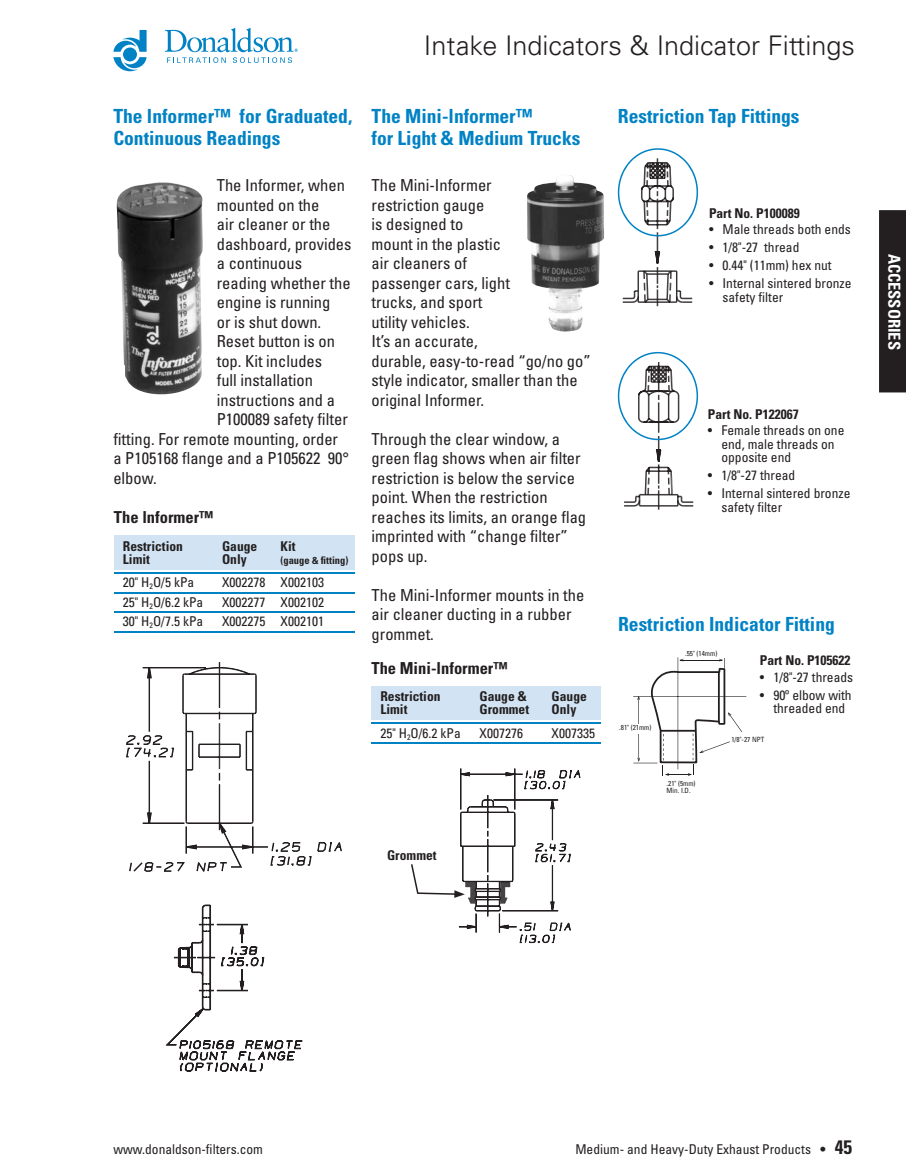
<style>
.page{position:relative;width:906px;height:1175px;background:#fff}
.page>*{position:absolute;margin:0;border:0;box-sizing:border-box;transform-origin:0 0}
.t1{font:300 27px "Univers LT Std";color:#231f20}
.t2{font:700 condensed 19.5px/22.5px "Univers LT Std";color:#0082c5}
.t3{font:condensed 16.5px/19.5px "Univers LT Std";color:#231f20}
.t4{font:700 condensed 16.5px "Univers LT Std";color:#231f20}
.t5{font:700 condensed 16.5px "Univers LT Std";color:#fff}
.t6{font:condensed 13.5px/13.5px "Univers LT Std";color:#231f20}
.t7{font:700 condensed 13.5px "Univers LT Std";color:#231f20}
.t8{font:700 condensed 10.5px "Univers LT Std";color:#231f20}
.t9{font:condensed 7.2px/7.2px "Univers";color:#231f20}
.s1{font-size:9.75px}
.s2{font-weight:700}
.s3{font-weight:700;font-size:19.5px}
</style>
<div class="page">
<div style="left:879px;top:210px;width:26px;height:182px;background:#231f20"></div>
<svg style="left:113px;top:30px;width:33px;height:41px"></svg>
<svg style="left:165px;top:28px;width:133px;height:35px"></svg>
<img style="left:527px;top:175px;width:77px;height:157px">
<img style="left:116px;top:182px;width:87px;height:213px">
<div style="left:114px;top:535px;width:240px;height:17px;background:#d2e4f3"></div>
<div style="left:114px;top:552px;width:240px;height:17px;background:#d2e4f3"></div>
<hr style="left:114px;top:572px;width:240px;height:2px;background:#0082c5">
<hr style="left:114px;top:592px;width:240px;height:1px;background:#0082c5">
<hr style="left:114px;top:611px;width:240px;height:2px;background:#0082c5">
<hr style="left:114px;top:631px;width:240px;height:1px;background:#0082c5">
<div style="left:371px;top:686px;width:229px;height:16px;background:#d2e4f3"></div>
<div style="left:371px;top:702px;width:229px;height:17px;background:#d2e4f3"></div>
<hr style="left:371px;top:722px;width:229px;height:2px;background:#0082c5">
<hr style="left:371px;top:742px;width:229px;height:1px;background:#0082c5">
<svg style="left:129px;top:662px;width:213px;height:209px"></svg>
<svg style="left:126px;top:667px;width:130px;height:163px"></svg>
<svg style="left:165px;top:904px;width:137px;height:167px"></svg>
<svg style="left:411px;top:768px;width:169px;height:175px"></svg>
<hr style="left:677px;top:657px;width:1px;height:112px;background:#231f20">
<hr style="left:633px;top:696px;width:113px;height:1px;background:#231f20">
<svg style="left:633px;top:658px;width:108px;height:118px"></svg>
<svg style="left:617px;top:148px;width:80px;height:159px"></svg>
<svg style="left:617px;top:352px;width:80px;height:158px"></svg>
<p class="t2" style="left:113px;top:105px;width:240px">The lnformer™ for Graduated,<br>Continuous Readings</p>
<p class="t3" style="left:217px;top:175px;width:130px">The Informer, when</p>
<p class="t3" style="left:217px;top:195px;width:104px">mounted on the</p>
<p class="t3" style="left:217px;top:214px;width:115px">air cleaner or the</p>
<p class="t3" style="left:217px;top:234px;width:136px">dashboard, provides</p>
<p class="t3" style="left:217px;top:253px;width:87px">a continuous</p>
<p class="t3" style="left:217px;top:273px;width:135px">reading whether the</p>
<p class="t3" style="left:217px;top:292px;width:115px">engine is running</p>
<p class="t3" style="left:217px;top:312px;width:106px">or is shut down.</p>
<p class="t3" style="left:217px;top:331px;width:120px">Reset button is on</p>
<p class="t3" style="left:217px;top:351px;width:107px">top. Kit includes</p>
<p class="t3" style="left:217px;top:370px;width:98px">full installation</p>
<p class="t3" style="left:217px;top:390px;width:120px">instructions and a</p>
<p class="t3" style="left:217px;top:409px;width:133px">P100089 safety filter</p>
<p class="t3" style="left:113px;top:429px;width:226px">fitting. For remote mounting, order</p>
<p class="t3" style="left:113px;top:448px;width:237px">a P105168 flange and a P105622 90°</p>
<p class="t3" style="left:113px;top:468px;width:45px">elbow.</p>
<p class="t4" style="left:114px;top:507px;width:101px">The lnformer™</p>
<p class="t7" style="left:123px;top:537px;width:62px">Restriction</p>
<p class="t7" style="left:222px;top:537px;width:37px">Gauge</p>
<p class="t7" style="left:280px;top:537px;width:17px">Kit</p>
<p class="t7" style="left:123px;top:551px;width:28px">Limit</p>
<p class="t7" style="left:222px;top:551px;width:26px">Only</p>
<p class="t8" style="left:280px;top:554px;width:69px">(gauge <span class="s1">&amp;</span> fitting)</p>
<p class="t6" style="left:123px;top:575px;width:73px">20" H<sub>2</sub>O/5 kPa</p>
<p class="t6" style="left:222px;top:575px;width:103px">X002278 X002103</p>
<p class="t6" style="left:123px;top:595px;width:82px">25" H<sub>2</sub>O/6.2 kPa</p>
<p class="t6" style="left:222px;top:595px;width:103px">X002277 X002102</p>
<p class="t6" style="left:123px;top:614px;width:82px">30" H<sub>2</sub>O/7.5 kPa</p>
<p class="t6" style="left:222px;top:614px;width:103px">X002275 X002101</p>
<h1 class="t1" style="left:424px;top:29px;width:432px">Intake Indicators &amp; Indicator Fittings</h1>
<p class="t2" style="left:371px;top:105px;width:210px">The Mini-lnformer™<br>for Light &amp; Medium Trucks</p>
<p class="t3" style="left:371px;top:175px;width:221px">The Mini-Informer<br>restriction gauge<br>is designed to<br>mount in the plastic<br>air cleaners of<br>passenger cars, light<br>trucks, and sport<br>utility vehicles.<br>It’s an accurate,<br>durable, easy-to-read “go/no go” style indicator, smaller than the original Informer.</p>
<p class="t3" style="left:371px;top:429px;width:216px">Through the clear window, a green flag shows when air filter restriction is below the service point. When the restriction reaches its limits, an orange flag imprinted with “change filter” pops up.</p>
<p class="t3" style="left:371px;top:585px;width:214px">The Mini-Informer mounts in the air cleaner ducting in a rubber grommet.</p>
<p class="t4" style="left:371px;top:658px;width:138px">The Mini-lnformer™</p>
<p class="t7" style="left:380px;top:688px;width:62px">Restriction</p>
<p class="t7" style="left:479px;top:688px;width:49px">Gauge &amp;</p>
<p class="t7" style="left:551px;top:688px;width:37px">Gauge</p>
<p class="t7" style="left:380px;top:701px;width:28px">Limit</p>
<p class="t7" style="left:479px;top:701px;width:51px">Grommet</p>
<p class="t7" style="left:551px;top:701px;width:26px">Only</p>
<p class="t6" style="left:380px;top:726px;width:82px">25" H<sub>2</sub>O/6.2 kPa</p>
<p class="t6" style="left:479px;top:726px;width:45px">X007276</p>
<p class="t6" style="left:551px;top:726px;width:45px">X007335</p>
<p class="t2" style="left:617px;top:105px;width:183px">Restriction Tap Fittings</p>
<p class="t7" style="left:708px;top:204px;width:92px">Part No. P100089</p>
<p class="t6" style="left:708px;top:222px;width:143px">• Male threads both ends</p>
<p class="t6" style="left:708px;top:240px;width:92px">• 1/8"-27 thread</p>
<p class="t6" style="left:708px;top:258px;width:124px">• 0.44" (11mm) hex nut</p>
<p class="t6" style="left:722px;top:276px;width:130px;text-indent:-14px">• Internal sintered bronze safety filter</p>
<p class="t7" style="left:707px;top:406px;width:92px">Part No. P122067</p>
<p class="t6" style="left:721px;top:424px;width:124px;text-indent:-14px">• Female threads on one end, male threads on opposite end</p>
<p class="t6" style="left:707px;top:469px;width:89px">• 1/8"-27 thread</p>
<p class="t6" style="left:721px;top:487px;width:130px;text-indent:-14px">• Internal sintered bronze safety filter</p>
<p class="t2" style="left:618px;top:612px;width:218px">Restriction Indicator Fitting</p>
<p class="t7" style="left:759px;top:652px;width:92px">Part No. P105622</p>
<p class="t6" style="left:759px;top:670px;width:95px">• 1/8"-27 threads</p>
<p class="t6" style="left:759px;top:688px;width:93px;text-align:center">• 90º elbow with threaded end</p>
<p class="t9" style="left:685px;top:649px;width:34px">.55" (14mm)</p>
<p class="t9" style="left:619px;top:723px;width:34px">.81" (21mm)</p>
<p class="t9" style="left:666px;top:779px;width:30px">.21" (5mm)<br>Min. I.D.</p>
<p class="t9" style="left:731px;top:735px;width:34px">1/8"-27 NPT</p>
<p class="t7" style="left:387px;top:847px;width:51px">Grommet</p>
<p class="t5" style="left:904px;top:253px;width:98px;rotate:90deg">ACCESSORIES</p>
<p class="t6" style="left:113px;top:1142px;width:151px">www.donaldson-filters.com</p>
<p class="t6" style="left:575px;top:1142px;width:278px">Medium- and Heavy-Duty Exhaust Products <span class="s2">•</span> <span class="s3">45</span></p>
</div>
